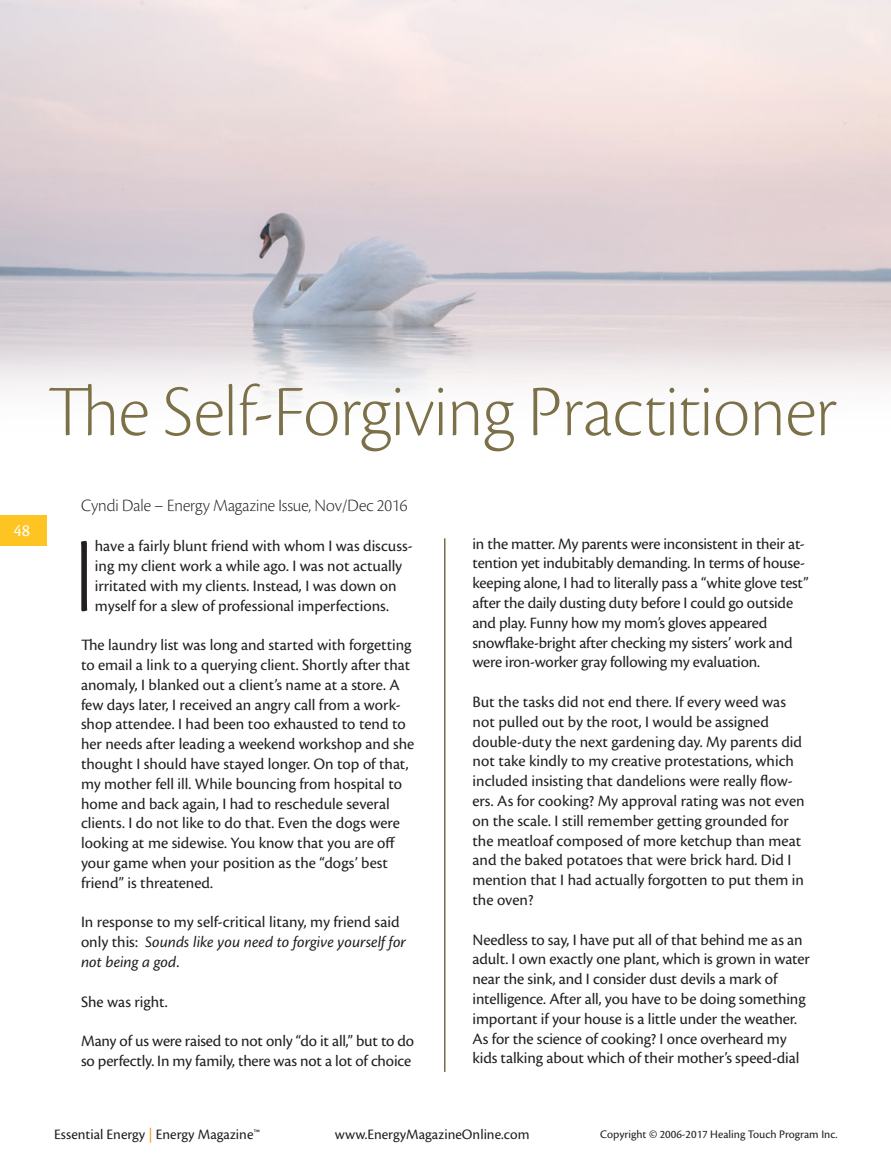
<style>
.page{position:relative;width:891px;height:1161px;background:#fff}
.page>*{position:absolute;margin:0;border:0;box-sizing:border-box;transform-origin:0 0}
.t1{font:111.15px "Cronos Pro Lt Disp";color:#231f20}
.t2{font:75px "Cronos Pro Lt Disp";color:#7c7048}
.t3{font:18px "Cronos Pro Lt Disp";color:#231f20}
.t4{font:18px "Cronos Pro";color:#fff}
.t5{font:16.5px/19.8px "Cronos Pro";letter-spacing:-.005em;color:#231f20}
.t6{font:15px "Cronos Pro";color:#231f20}
.t7{font:12px "Cronos Pro";color:#231f20}
.s1{font-style:italic}
.s2{color:#f7931d}
</style>
<div class="page">
<img style="left:0;top:0;width:891px;height:404px">
<div style="left:0;top:515px;width:46px;height:31px;background:#fec422"></div>
<hr style="left:444px;top:538px;width:2px;height:534px;background:#766b45">
<p class="t4" style="left:14px;top:520px;width:18px">48</p>
<p class="t2" style="left:48px;top:368px;width:790px">The Self-Forgiving Practitioner</p>
<p class="t3" style="left:81px;top:495px;width:328px">Cyndi Dale – Energy Magazine Issue, Nov/Dec 2016</p>
<p class="t1" style="left:73px;top:512px;width:23px">I</p>
<p class="t5" style="left:95px;top:536px;width:320px">have a fairly blunt friend with whom I was discuss&shy;ing my client work a while ago. I was not actually irritated with my clients. Instead, I was down on myself for a slew of professional imperfections.</p>
<p class="t5" style="left:81px;top:635px;width:335px">The laundry list was long and started with forgetting to email a link to a querying client. Shortly after that anomaly, I blanked out a client’s name at a store. A few days later, I received an angry call from a work&shy;shop attendee. I had been too exhausted to tend to her needs after leading a weekend workshop and she thought I should have stayed longer. On top of that, my mother fell ill. While bouncing from hospital to home and back again, I had to reschedule several clients. I do not like to do that. Even the dogs were looking at me sidewise. You know that you are off your game when your position as the “dogs’ best friend” is threatened.</p>
<p class="t5" style="left:81px;top:912px;width:327px">In response to my self-critical litany, my friend said only this: <span class="s1">Sounds like you need to forgive yourself for not being a god</span>.</p>
<p class="t5" style="left:81px;top:992px;width:88px">She was right.</p>
<p class="t5" style="left:81px;top:1031px;width:335px">Many of us were raised to not only “do it all,” but to do so perfectly. In my family, there was not a lot of choice</p>
<p class="t5" style="left:472px;top:534px;width:338px">in the matter. My parents were inconsistent in their at&shy;tention yet indubitably demanding. In terms of house&shy;keeping alone, I had to literally pass a “white glove test” after the daily dusting duty before I could go outside and play. Funny how my mom’s gloves appeared snowflake-bright after checking my sisters’ work and were iron-worker gray following my evaluation.</p>
<p class="t5" style="left:472px;top:692px;width:334px">But the tasks did not end there. If every weed was not pulled out by the root, I would be assigned double-duty the next gardening day. My parents did not take kindly to my creative protestations, which included insisting that dandelions were really flow&shy;ers. As for cooking? My approval rating was not even on the scale. I still remember getting grounded for the meatloaf composed of more ketchup than meat and the baked potatoes that were brick hard. Did I mention that I had actually forgotten to put them in the oven?</p>
<p class="t5" style="left:472px;top:930px;width:339px">Needless to say, I have put all of that behind me as an adult. I own exactly one plant, which is grown in water near the sink, and I consider dust devils a mark of intelligence. After all, you have to be doing something important if your house is a little under the weather.<br>As for the science of cooking? I once overheard my kids talking about which of their mother’s speed-dial</p>
<p class="t6" style="left:54px;top:1126px;width:208px">Essential Energy <span class="s2">|</span> Energy Magazine™</p>
<p class="t6" style="left:335px;top:1126px;width:196px">www.EnergyMagazineOnline.com</p>
<p class="t7" style="left:600px;top:1127px;width:239px">Copyright © 2006-2017 Healing Touch Program Inc.</p>
</div>
